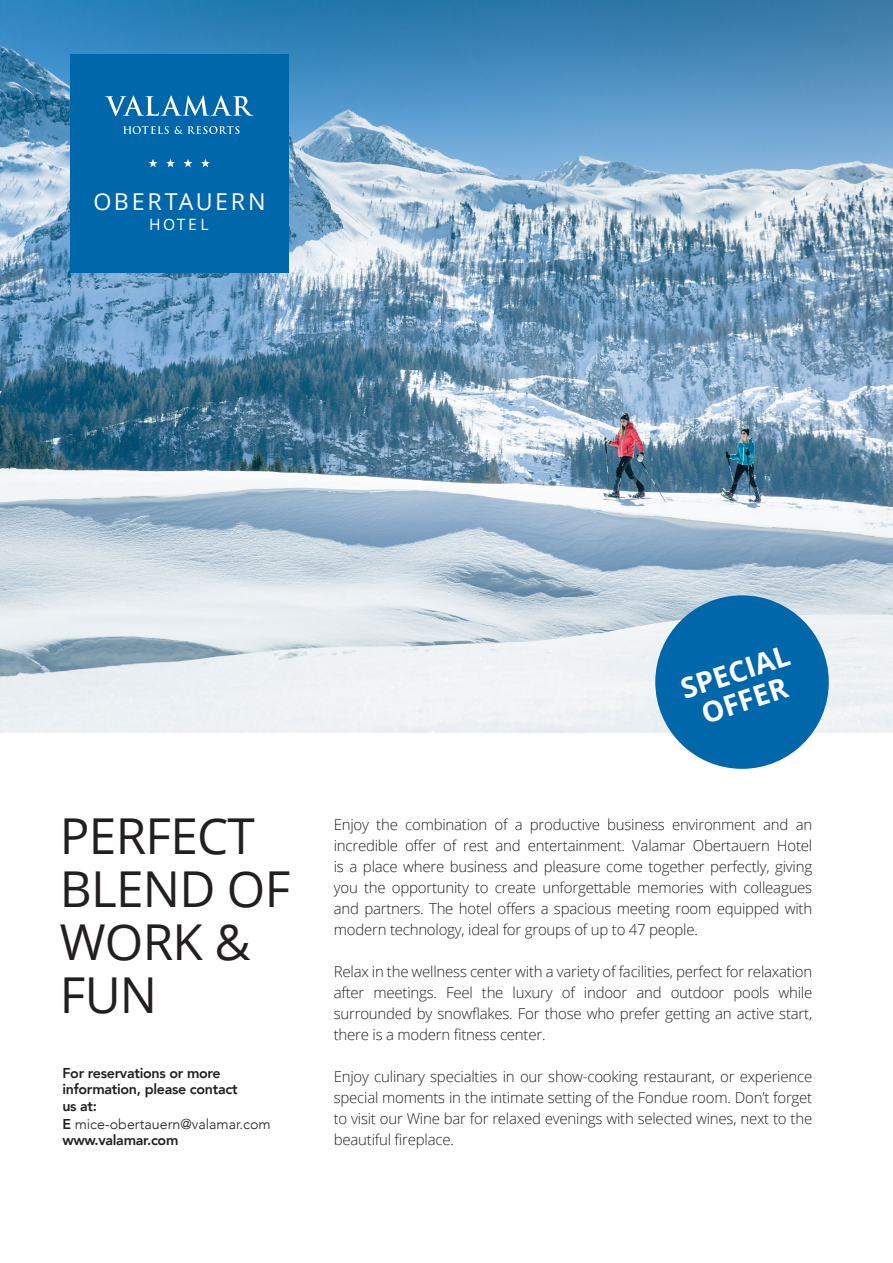
<style>
.page{position:relative;width:893px;height:1263px;background:#fff}
.page>*{position:absolute;margin:0;border:0;box-sizing:border-box;transform-origin:0 0}
.t1{font:49.5px/52.8px "Open Sans";letter-spacing:-.015em;color:#231f20}
.t2{font:700 28.5px/29.7px "Open Sans";color:#fff;text-align:center}
.t3{font:23.25px "Open Sans";letter-spacing:.12em;color:#fff}
.t4{font:15.6px "Open Sans";letter-spacing:.17em;color:#fff}
.t5{font:300 15px/21px "Open Sans";letter-spacing:-.015em;color:#231f20;text-align:justify}
.t6{font:800 14.25px/16.5px "Avenir";letter-spacing:-.02em;color:#231f20}
.t7{font:300 14.25px/16.5px "Avenir";color:#231f20}
.s1{font-weight:800}
</style>
<div class="page">
<img style="left:0;top:0;width:893px;height:732px">
<div style="left:655px;top:595px;width:174px;height:174px;background:#0067aa;border-radius:50%"></div>
<div style="left:70px;top:54px;width:218px;height:218px;background:#0067aa"></div>
<svg style="left:149px;top:159px;width:9px;height:8px"></svg>
<svg style="left:166px;top:159px;width:9px;height:8px"></svg>
<svg style="left:183px;top:159px;width:9px;height:8px"></svg>
<svg style="left:201px;top:159px;width:9px;height:8px"></svg>
<svg style="left:105px;top:96px;width:149px;height:20px"></svg>
<svg style="left:123px;top:126px;width:46px;height:8px"></svg>
<svg style="left:175px;top:126px;width:64px;height:8px"></svg>
<h3 class="t3" style="left:94px;top:185px;width:174px">OBERTAUERN</h3>
<p class="t4" style="left:149px;top:214px;width:61px">HOTEL</p>
<h1 class="t1" style="left:60px;top:809px;width:232px">PERFECT<br>BLEND OF<br>WORK &amp;<br>FUN</h1>
<p class="t6" style="left:62px;top:1064px;width:177px">For reservations or more information, please contact us at:</p>
<p class="t7" style="left:62px;top:1115px;width:210px"><span class="s1">E</span> mice-obertauern@valamar.com <span class="s1">www.valamar.com</span></p>
<h2 class="t2" style="left:677px;top:674px;width:114px;rotate:-18deg">SPECIAL<br>OFFER</h2>
<p class="t5" style="left:334px;top:814px;width:480px">Enjoy the combination of a productive business environment and an incredible offer of rest and entertainment. Valamar Obertauern Hotel is a place where business and pleasure come together perfectly, giving you the opportunity to create unforgettable memories with colleagues and partners. The hotel offers a spacious meeting room equipped with modern technology, ideal for groups of up to 47 people.</p>
<p class="t5" style="left:334px;top:961px;width:480px">Relax in the wellness center with a variety of facilities, perfect for relaxation after meetings. Feel the luxury of indoor and outdoor pools while surrounded by snowflakes. For those who prefer getting an active start, there is a modern fitness center.</p>
<p class="t5" style="left:334px;top:1066px;width:480px">Enjoy culinary specialties in our show-cooking restaurant, or experience special moments in the intimate setting of the Fondue room. Don’t forget to visit our Wine bar for relaxed evenings with selected wines, next to the beautiful fireplace.</p>
</div>
